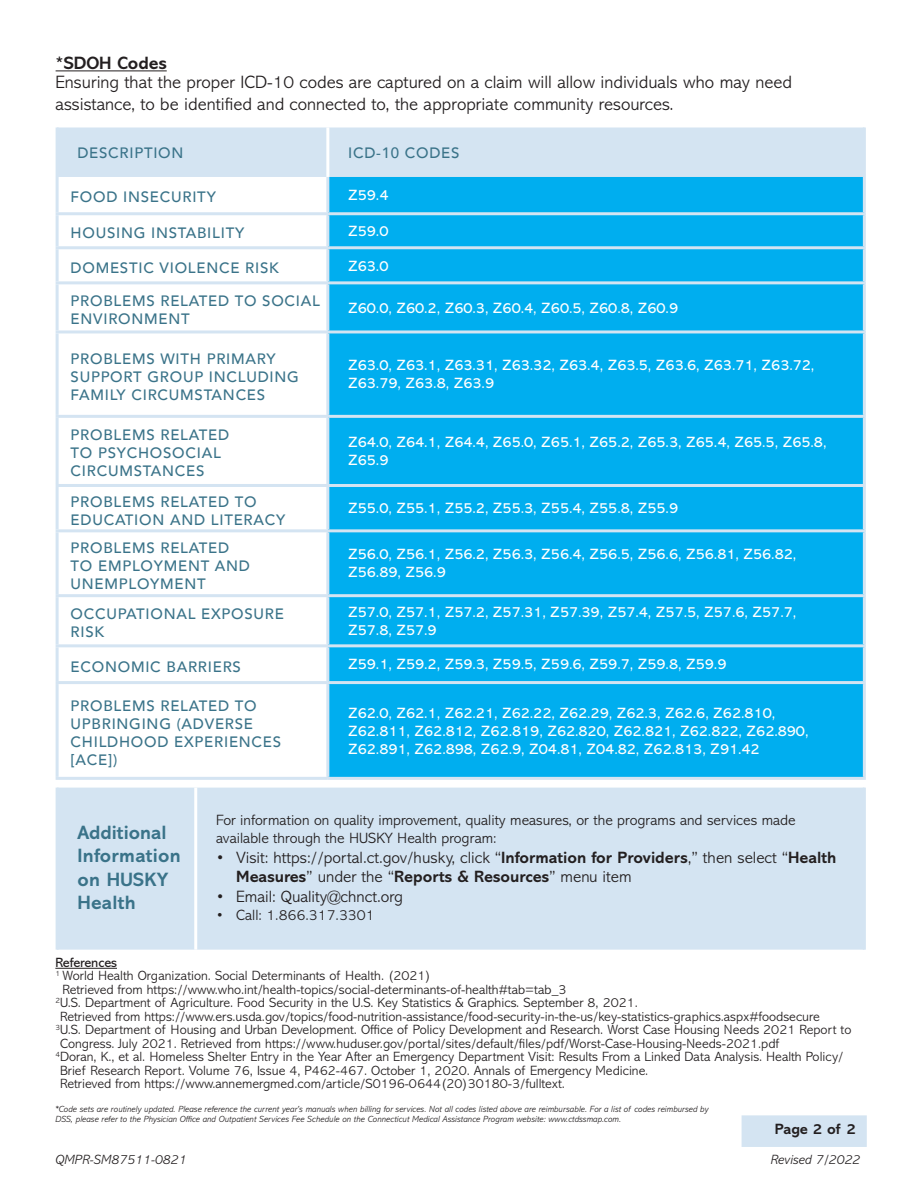
<style>
.page{position:relative;width:921px;height:1191px;background:#fff}
.page>*{position:absolute;margin:0;border:0;box-sizing:border-box;transform-origin:0 0}
.t1{font:700 19.5px/23.4px "Abadi MT Pro";letter-spacing:.015em;color:#3a7389}
.t2{font:300 18px/21.6px "Abadi MT Pro";color:#231f20}
.t3{font:700 18px "Abadi MT Pro";color:#231f20}
.t4{font:300 16.5px/19.8px "Abadi MT Pro";color:#231f20}
.t5{font:15px/18px "Abadi MT Pro";color:#fff}
.t6{font:500 15px/18px "Avenir";letter-spacing:.05em;color:#3a7389}
.t7{font:300 15px/18px "Abadi MT Pro";color:#231f20}
.t8{font:700 15px "Abadi MT Pro";letter-spacing:-.01em;color:#231f20}
.t9{font:300 13.5px/13.5px "Abadi MT Pro";color:#231f20}
.t10{font:italic 300 13.5px "Abadi MT Pro";color:#231f20}
.t11{font:13.5px "Abadi MT Pro";color:#231f20}
.t12{font:italic 300 9px/10.5px "Abadi MT Pro";color:#231f20}
.s1{font-weight:700}
</style>
<div class="page">
<div style="left:741px;top:1115px;width:126px;height:32px;background:#d4e4f2;border:3px solid #d4e4f2"></div>
<div style="left:59px;top:787px;width:804px;height:162px;background:#d4e4f2"></div>
<hr style="left:194px;top:787px;width:3px;height:162px;background:#fff">
<hr style="left:56px;top:787px;width:3px;height:162px;background:#d4e4f2">
<hr style="left:863px;top:787px;width:3px;height:162px;background:#d4e4f2">
<div style="left:59px;top:127px;width:804px;height:50px;background:#d4e4f2"></div>
<svg style="left:59px;top:215px;width:267px;height:433px"></svg>
<div style="left:329px;top:177px;width:534px;height:600px;background:#00aeef"></div>
<hr style="left:326px;top:127px;width:3px;height:50px;background:#fff">
<hr style="left:56px;top:127px;width:3px;height:50px;background:#d4e4f2">
<hr style="left:863px;top:127px;width:3px;height:50px;background:#d4e4f2">
<hr style="left:56px;top:177px;width:3px;height:35px;background:#d4e4f2">
<hr style="left:326px;top:177px;width:3px;height:35px;background:#d4e4f2">
<hr style="left:863px;top:177px;width:3px;height:35px;background:#d4e4f2">
<hr style="left:56px;top:215px;width:3px;height:31px;background:#d4e4f2">
<hr style="left:326px;top:215px;width:3px;height:31px;background:#d4e4f2">
<hr style="left:863px;top:215px;width:3px;height:31px;background:#d4e4f2">
<hr style="left:56px;top:249px;width:3px;height:32px;background:#d4e4f2">
<hr style="left:326px;top:249px;width:3px;height:32px;background:#d4e4f2">
<hr style="left:863px;top:249px;width:3px;height:32px;background:#d4e4f2">
<hr style="left:56px;top:284px;width:3px;height:46px;background:#d4e4f2">
<hr style="left:326px;top:284px;width:3px;height:46px;background:#d4e4f2">
<hr style="left:863px;top:284px;width:3px;height:46px;background:#d4e4f2">
<hr style="left:56px;top:333px;width:3px;height:82px;background:#d4e4f2">
<hr style="left:326px;top:333px;width:3px;height:82px;background:#d4e4f2">
<hr style="left:863px;top:333px;width:3px;height:82px;background:#d4e4f2">
<hr style="left:56px;top:418px;width:3px;height:66px;background:#d4e4f2">
<hr style="left:326px;top:418px;width:3px;height:66px;background:#d4e4f2">
<hr style="left:863px;top:418px;width:3px;height:66px;background:#d4e4f2">
<hr style="left:56px;top:487px;width:3px;height:42px;background:#d4e4f2">
<hr style="left:326px;top:487px;width:3px;height:42px;background:#d4e4f2">
<hr style="left:863px;top:487px;width:3px;height:42px;background:#d4e4f2">
<hr style="left:56px;top:532px;width:3px;height:62px;background:#d4e4f2">
<hr style="left:326px;top:532px;width:3px;height:62px;background:#d4e4f2">
<hr style="left:863px;top:532px;width:3px;height:62px;background:#d4e4f2">
<hr style="left:56px;top:597px;width:3px;height:47px;background:#d4e4f2">
<hr style="left:326px;top:597px;width:3px;height:47px;background:#d4e4f2">
<hr style="left:863px;top:597px;width:3px;height:47px;background:#d4e4f2">
<hr style="left:56px;top:647px;width:3px;height:34px;background:#d4e4f2">
<hr style="left:326px;top:647px;width:3px;height:34px;background:#d4e4f2">
<hr style="left:863px;top:647px;width:3px;height:34px;background:#d4e4f2">
<hr style="left:56px;top:684px;width:3px;height:93px;background:#d4e4f2">
<hr style="left:326px;top:684px;width:3px;height:93px;background:#d4e4f2">
<hr style="left:863px;top:684px;width:3px;height:93px;background:#d4e4f2">
<hr style="left:56px;top:212px;width:272px;height:3px;background:#d4e4f2">
<hr style="left:328px;top:212px;width:538px;height:3px;background:#d4e4f2">
<hr style="left:56px;top:246px;width:272px;height:3px;background:#d4e4f2">
<hr style="left:328px;top:246px;width:538px;height:3px;background:#d4e4f2">
<hr style="left:56px;top:281px;width:272px;height:3px;background:#d4e4f2">
<hr style="left:328px;top:281px;width:538px;height:3px;background:#d4e4f2">
<hr style="left:56px;top:330px;width:272px;height:3px;background:#d4e4f2">
<hr style="left:328px;top:330px;width:538px;height:3px;background:#d4e4f2">
<hr style="left:56px;top:415px;width:272px;height:3px;background:#d4e4f2">
<hr style="left:328px;top:415px;width:538px;height:3px;background:#d4e4f2">
<hr style="left:56px;top:484px;width:272px;height:3px;background:#d4e4f2">
<hr style="left:328px;top:484px;width:538px;height:3px;background:#d4e4f2">
<hr style="left:56px;top:529px;width:272px;height:3px;background:#d4e4f2">
<hr style="left:328px;top:529px;width:538px;height:3px;background:#d4e4f2">
<hr style="left:56px;top:594px;width:272px;height:3px;background:#d4e4f2">
<hr style="left:328px;top:594px;width:538px;height:3px;background:#d4e4f2">
<hr style="left:56px;top:644px;width:272px;height:3px;background:#d4e4f2">
<hr style="left:328px;top:644px;width:538px;height:3px;background:#d4e4f2">
<hr style="left:56px;top:681px;width:272px;height:3px;background:#d4e4f2">
<hr style="left:328px;top:681px;width:538px;height:3px;background:#d4e4f2">
<hr style="left:56px;top:777px;width:272px;height:3px;background:#d4e4f2">
<hr style="left:328px;top:777px;width:538px;height:3px;background:#d4e4f2">
<hr style="left:56px;top:70px;width:111px;height:1px;background:#231f20">
<hr style="left:55px;top:968px;width:62px;height:1px;background:#231f20">
<p class="t3" style="left:56px;top:53px;width:113px">*SDOH Codes</p>
<p class="t2" style="left:56px;top:72px;width:738px">Ensuring that the proper ICD-10 codes are captured on a claim will allow individuals who may need assistance, to be identified and connected to, the appropriate community resources.</p>
<p class="t6" style="left:77px;top:143px;width:108px">DESCRIPTION</p>
<p class="t6" style="left:348px;top:143px;width:113px">ICD-10 CODES</p>
<p class="t6" style="left:71px;top:187px;width:147px">FOOD INSECURITY</p>
<p class="t5" style="left:348px;top:186px;width:42px">Z59.4</p>
<p class="t6" style="left:71px;top:223px;width:175px">HOUSING INSTABILITY</p>
<p class="t5" style="left:348px;top:222px;width:42px">Z59.0</p>
<p class="t6" style="left:71px;top:258px;width:210px">DOMESTIC VIOLENCE RISK</p>
<p class="t5" style="left:348px;top:257px;width:42px">Z63.0</p>
<p class="t6" style="left:71px;top:291px;width:251px">PROBLEMS RELATED TO SOCIAL<br>ENVIRONMENT</p>
<p class="t5" style="left:348px;top:299px;width:331px">Z60.0, Z60.2, Z60.3, Z60.4, Z60.5, Z60.8, Z60.9</p>
<p class="t6" style="left:71px;top:349px;width:230px">PROBLEMS WITH PRIMARY<br>SUPPORT GROUP INCLUDING<br>FAMILY CIRCUMSTANCES</p>
<p class="t5" style="left:348px;top:356px;width:468px">Z63.0, Z63.1, Z63.31, Z63.32, Z63.4, Z63.5, Z63.6, Z63.71, Z63.72,<br>Z63.79, Z63.8, Z63.9</p>
<p class="t6" style="left:71px;top:425px;width:160px">PROBLEMS RELATED<br>TO PSYCHOSOCIAL<br>CIRCUMSTANCES</p>
<p class="t5" style="left:348px;top:433px;width:480px">Z64.0, Z64.1, Z64.4, Z65.0, Z65.1, Z65.2, Z65.3, Z65.4, Z65.5, Z65.8,<br>Z65.9</p>
<p class="t6" style="left:71px;top:492px;width:216px">PROBLEMS RELATED TO<br>EDUCATION AND LITERACY</p>
<p class="t5" style="left:348px;top:499px;width:331px">Z55.0, Z55.1, Z55.2, Z55.3, Z55.4, Z55.8, Z55.9</p>
<p class="t6" style="left:71px;top:538px;width:181px">PROBLEMS RELATED<br>TO EMPLOYMENT AND<br>UNEMPLOYMENT</p>
<p class="t5" style="left:348px;top:546px;width:450px">Z56.0, Z56.1, Z56.2, Z56.3, Z56.4, Z56.5, Z56.6, Z56.81, Z56.82,<br>Z56.89, Z56.9</p>
<p class="t6" style="left:71px;top:604px;width:215px">OCCUPATIONAL EXPOSURE<br>RISK</p>
<p class="t5" style="left:348px;top:603px;width:450px">Z57.0, Z57.1, Z57.2, Z57.31, Z57.39, Z57.4, Z57.5, Z57.6, Z57.7,<br>Z57.8, Z57.9</p>
<p class="t6" style="left:71px;top:657px;width:172px">ECONOMIC BARRIERS</p>
<p class="t5" style="left:348px;top:655px;width:380px">Z59.1, Z59.2, Z59.3, Z59.5, Z59.6, Z59.7, Z59.8, Z59.9</p>
<p class="t6" style="left:71px;top:696px;width:212px">PROBLEMS RELATED TO<br>UPBRINGING (ADVERSE<br>CHILDHOOD EXPERIENCES [ACE])</p>
<p class="t5" style="left:348px;top:704px;width:462px">Z62.0, Z62.1, Z62.21, Z62.22, Z62.29, Z62.3, Z62.6, Z62.810,<br>Z62.811, Z62.812, Z62.819, Z62.820, Z62.821, Z62.822, Z62.890,<br>Z62.891, Z62.898, Z62.9, Z04.81, Z04.82, Z62.813, Z91.42</p>
<p class="t1" style="left:77px;top:821px;width:105px">Additional<br>Information on HUSKY<br>Health</p>
<p class="t7" style="left:216px;top:811px;width:581px">For information on quality improvement, quality measures, or the programs and services made available through the HUSKY Health program:</p>
<p class="t4" style="left:236px;top:847px;width:602px;text-indent:-20px">• Visit: https://portal.ct.gov/husky, click “<span class="s1">Information for Providers</span>,” then select “<span class="s1">Health<br>Measures</span>” under the “<span class="s1">Reports &amp; Resources</span>” menu item</p>
<p class="t4" style="left:216px;top:887px;width:189px">• Email: Quality@chnct.org</p>
<p class="t7" style="left:216px;top:906px;width:160px">• Call: 1.866.317.3301</p>
<p class="t11" style="left:55px;top:955px;width:63px">References</p>
<p class="t9" style="left:62px;top:969px;width:505px;text-indent:-7px"><sup>1</sup> World Health Organization. Social Determinants of Health. (2021)<br>Retrieved from https://www.who.int/health-topics/social-determinants-of-health#tab=tab_3</p>
<p class="t9" style="left:60px;top:996px;width:761px;text-indent:-5px"><sup>2</sup>U.S. Department of Agriculture. Food Security in the U.S. Key Statistics &amp; Graphics. September 8, 2021.<br>Retrieved from https://www.ers.usda.gov/topics/food-nutrition-assistance/food-security-in-the-us/key-statistics-graphics.aspx#foodsecure</p>
<p class="t9" style="left:60px;top:1023px;width:793px;text-indent:-5px"><sup>3</sup>U.S. Department of Housing and Urban Development. Office of Policy Development and Research. Worst Case Housing Needs 2021 Report to<br>Congress. July 2021. Retrieved from https://www.huduser.gov/portal/sites/default/files/pdf/Worst-Case-Housing-Needs-2021.pdf</p>
<p class="t9" style="left:60px;top:1050px;width:785px;text-indent:-5px"><sup>4</sup>Doran, K., et al. Homeless Shelter Entry in the Year After an Emergency Department Visit: Results From a Linked Data Analysis. Health Policy/<br>Brief Research Report. Volume 76, Issue 4, P462-467. October 1, 2020. Annals of Emergency Medicine.<br>Retrieved from https://www.annemergmed.com/article/S0196-0644(20)30180-3/fulltext.</p>
<p class="t12" style="left:55px;top:1103px;width:655px">*Code sets are routinely updated. Please reference the current year’s manuals when billing for services. Not all codes listed above are reimbursable. For a list of codes reimbursed by<br>DSS, please refer to the Physician Office and Outpatient Services Fee Schedule on the Connecticut Medical Assistance Program website: www.ctdssmap.com.</p>
<p class="t8" style="left:775px;top:1120px;width:83px">Page 2 of 2</p>
<p class="t10" style="left:55px;top:1152px;width:133px">QMPR-SM87511-0821</p>
<p class="t10" style="left:770px;top:1152px;width:91px">Revised 7/2022</p>
</div>
